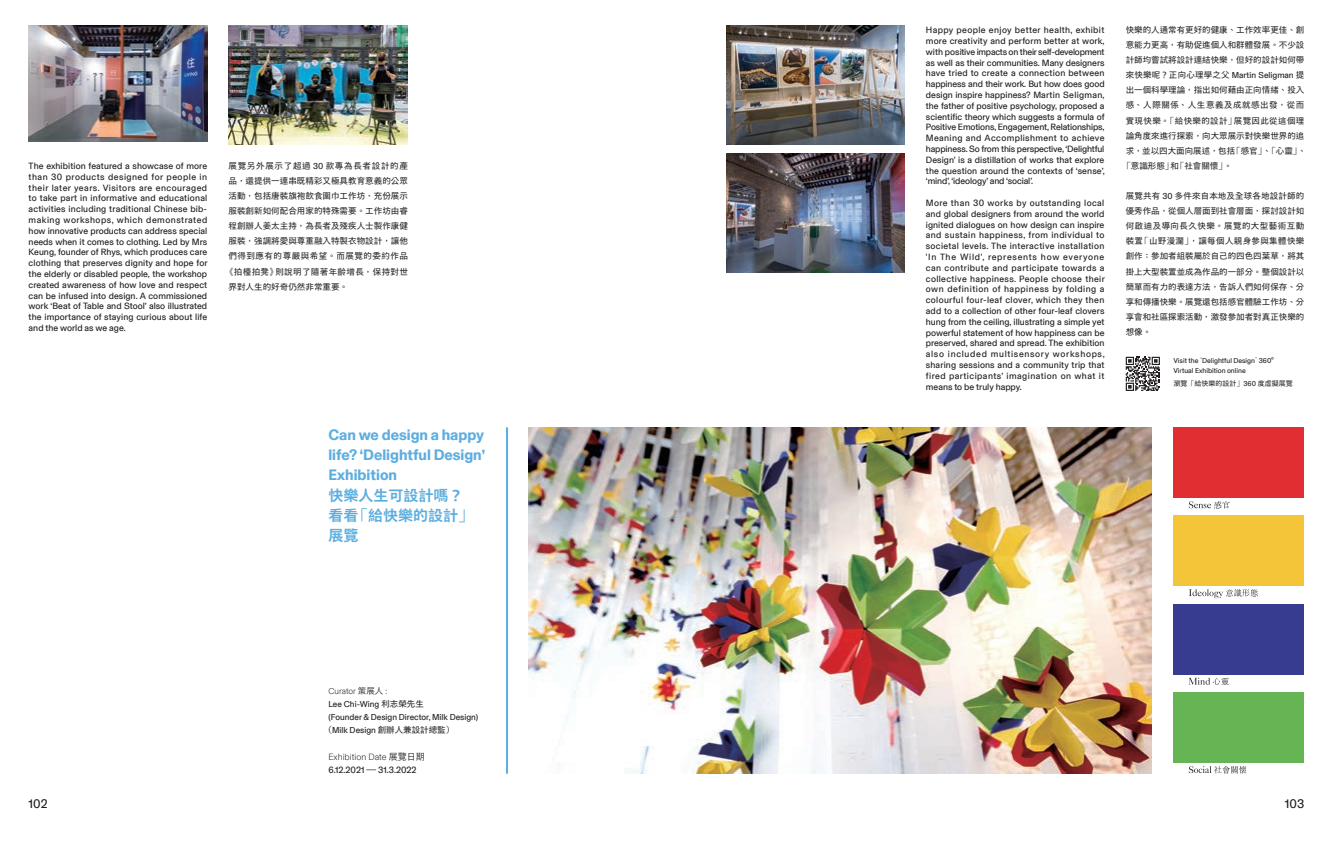
<style>
.page{position:relative;width:1333px;height:842px;background:#fff}
.page>*{position:absolute;margin:0;border:0;box-sizing:border-box;transform-origin:0 0}
.t1{font:700 15px/20px "Basel Grotesk";color:#5daee0;text-align:justify}
.t2{font:700 15px/20px "M Xiang He Hei TC";color:#5daee0}
.t3{font:12.4px "Basel Grotesk";color:#231f20}
.t4{font:9px/10.8px "Basel Grotesk";letter-spacing:.01em;color:#231f20;text-align:justify}
.t5{font:8.5px/15.1px "M Xiang He Hei TC";color:#231f20;text-align:justify}
.t6{font:8.5px/13px "Basel Grotesk";color:#231f20}
.t7{font:8.5px "M Xiang He Hei TC";letter-spacing:.04em;color:#231f20}
.t8{font:8.5px "M Xiang He Hei TC";letter-spacing:.08em;color:#231f20}
.t9{font:8.5px "M Xiang He Hei TC";letter-spacing:.055em;color:#231f20}
.t10{font:8.5px "M Xiang He Hei TC";letter-spacing:.06em;color:#231f20}
.t11{font:7px/10px "Basel Grotesk";color:#231f20}
.t12{font:7px "M Xiang He Hei TC";color:#231f20}
.s1{font-family:"Basel Grotesk"}
.s2{font-weight:300}
.s3{font-family:"M Xiang He Hei TC";font-weight:300}
.s4{font-family:"M Xiang He Hei TC"}
</style>
<div class="page">
<img style="left:29px;top:26px;width:178px;height:116px">
<img style="left:228px;top:26px;width:179px;height:118px">
<div style="left:1173px;top:515px;width:131px;height:71px;background:#f4c539"></div>
<svg style="left:1189px;top:589px;width:68px;height:9px"></svg>
<div style="left:1173px;top:692px;width:131px;height:71px;background:#65b555"></div>
<svg style="left:1188px;top:766px;width:58px;height:8px"></svg>
<div style="left:1173px;top:604px;width:131px;height:71px;background:#373c90"></div>
<svg style="left:1188px;top:678px;width:40px;height:7px"></svg>
<div style="left:1173px;top:427px;width:131px;height:71px;background:#e02e32"></div>
<svg style="left:1188px;top:501px;width:41px;height:8px"></svg>
<img style="left:726px;top:26px;width:178px;height:119px">
<img style="left:528px;top:427px;width:623px;height:347px">
<hr style="left:506px;top:427px;width:2px;height:347px;background:#5daee0">
<svg style="left:1125px;top:357px;width:34px;height:34px"></svg>
<img style="left:726px;top:153px;width:178px;height:119px">
<p class="t4" style="left:29px;top:160px;width:180px">The exhibition featured a showcase of more than 30 products designed for people in their later years. Visitors are encouraged to take part in informative and educational activities including traditional Chinese bib&shy;making workshops, which demonstrated how innovative products can address special needs when it comes to clothing. Led by Mrs Keung, founder of Rhys, which produces care clothing that preserves dignity and hope for the elderly or disabled people, the workshop created awareness of how love and respect can be infused into design. A commissioned work ‘Beat of Table and Stool’ also illustrated the importance of staying curious about life and the world as we age.</p>
<p class="t8" style="left:228px;top:159px;width:181px">展覽另外展示了超過 <span class="s1">30</span> 款專為長者設計的產</p>
<p class="t5" style="left:228px;top:173px;width:181px">品，還提供一連串既精彩又極具教育意義的公眾</p>
<p class="t5" style="left:228px;top:188px;width:181px">活動，包括唐裝旗袍飲食圍巾工作坊，充份展示</p>
<p class="t5" style="left:228px;top:203px;width:181px">服裝創新如何配合用家的特殊需要。工作坊由睿</p>
<p class="t5" style="left:228px;top:218px;width:181px">程創辦人姜太主持，為長者及殘疾人士製作康健</p>
<p class="t5" style="left:228px;top:233px;width:181px">服裝，強調將愛與尊重融入特製衣物設計，讓他</p>
<p class="t9" style="left:228px;top:250px;width:181px">們得到應有的尊嚴與希望。而展覽的委約作品</p>
<p class="t7" style="left:225px;top:265px;width:184px">《拍檯拍凳》則說明了隨著年齡增長，保持對世</p>
<p class="t5" style="left:228px;top:278px;width:121px">界對人生的好奇仍然非常重要。</p>
<h1 class="t1" style="left:328px;top:425px;width:158px">Can we design a happy life? ‘Delightful Design’ Exhibition</h1>
<h1 class="t2" style="left:328px;top:484px;width:146px">快樂人生可設計嗎？看看「給快樂的設計」展覽</h1>
<p class="t6" style="left:328px;top:685px;width:151px"><span class="s2">Curator</span> <span class="s3">策展人</span> <span class="s2">:<br></span>Lee Chi-Wing <span class="s4">利志榮先生<br></span>(Founder &amp; Design Director, Milk Design)</p>
<p class="t5" style="left:324px;top:722px;width:132px">（<span class="s1">Milk Design</span> 創辦人兼設計總監）</p>
<p class="t4" style="left:328px;top:750px;width:98px;line-height:13px"><span class="s2">Exhibition Date</span> <span class="s3">展覽日期<br></span>6.12.2021 <span class="s4">—</span> 31.3.2022</p>
<p class="t4" style="left:925px;top:25px;width:180px">Happy people enjoy better health, exhibit more creativity and perform better at work, with positive impacts on their self-development as well as their communities. Many designers have tried to create a connection between happiness and their work. But how does good design inspire happiness? Martin Seligman, the father of positive psychology, proposed a scientific theory which suggests a formula of Positive Emotions, Engagement, Relationships, Meaning and Accomplishment to achieve happiness. So from this perspective, ‘Delightful Design’ is a distillation of works that explore the question around the contexts of ‘sense’, ‘mind’, ‘ideology’ and ‘social’.</p>
<p class="t4" style="left:925px;top:197px;width:180px">More than 30 works by outstanding local and global designers from around the world ignited dialogues on how design can inspire and sustain happiness, from individual to societal levels. The interactive installation 'In The Wild', represents how everyone can contribute and participate towards a collective happiness. People choose their own definition of happiness by folding a colourful four-leaf clover, which they then add to a collection of other four-leaf clovers hung from the ceiling, illustrating a simple yet powerful statement of how happiness can be preserved, shared and spread. The exhibition also included multisensory workshops, sharing sessions and a community trip that fired participants’ imagination on what it means to be truly happy.</p>
<p class="t5" style="left:1125px;top:22px;width:180px">快樂的人通常有更好的健康、工作效率更佳、創意能力更高，有助促進個人和群體發展。不少設計師均嘗試將設計連結快樂，但好的設計如何帶</p>
<p class="t6" style="left:1125px;top:69px;width:180px"><span class="s4">來快樂呢？正向心理學之父</span> Martin Seligman <span class="s4">提</span></p>
<p class="t5" style="left:1125px;top:82px;width:180px">出一個科學理論，指出如何藉由正向情緒、投入</p>
<p class="t10" style="left:1125px;top:99px;width:180px">感、人際關係、人生意義及成就感出發，從而</p>
<p class="t7" style="left:1125px;top:114px;width:180px">實現快樂。「給快樂的設計」展覽因此從這個理</p>
<p class="t5" style="left:1125px;top:127px;width:180px">論角度來進行探索，向大眾展示對快樂世界的追</p>
<p class="t5" style="left:1125px;top:143px;width:182px">求，並以四大面向展述，包括「感官」、「心靈」、</p>
<p class="t5" style="left:1122px;top:158px;width:112px">「意識形態」和「社會關懷」。</p>
<p class="t5" style="left:1125px;top:188px;width:180px">展覽共有 <span class="s1">30</span> 多件來自本地及全球各地設計師的優秀作品，從個人層面到社會層面，探討設計如何啟迪及導向長久快樂。展覽的大型藝術互動裝置「山野漫瀾」，讓每個人親身參與集體快樂創作：參加者組裝屬於自己的四色四葉草，將其掛上大型裝置並成為作品的一部分。整個設計以簡單而有力的表達方法，告訴人們如何保存、分享和傳播快樂。展覽還包括感官體驗工作坊、分享會和社區探索活動，激發參加者對真正快樂的想像。</p>
<p class="t11" style="left:1173px;top:356px;width:106px">Visit the <span class="s4">‘</span>Delightful Design<span class="s4">’</span> 360<span class="s4">°<br></span>Virtual Exhibition online</p>
<p class="t12" style="left:1173px;top:378px;width:121px">瀏覽「給快樂的設計」<span class="s1">360</span> 度虛擬展覽</p>
<h2 class="t3" style="left:29px;top:796px;width:21px">102</h2>
<h2 class="t3" style="left:1284px;top:796px;width:21px">103</h2>
</div>
